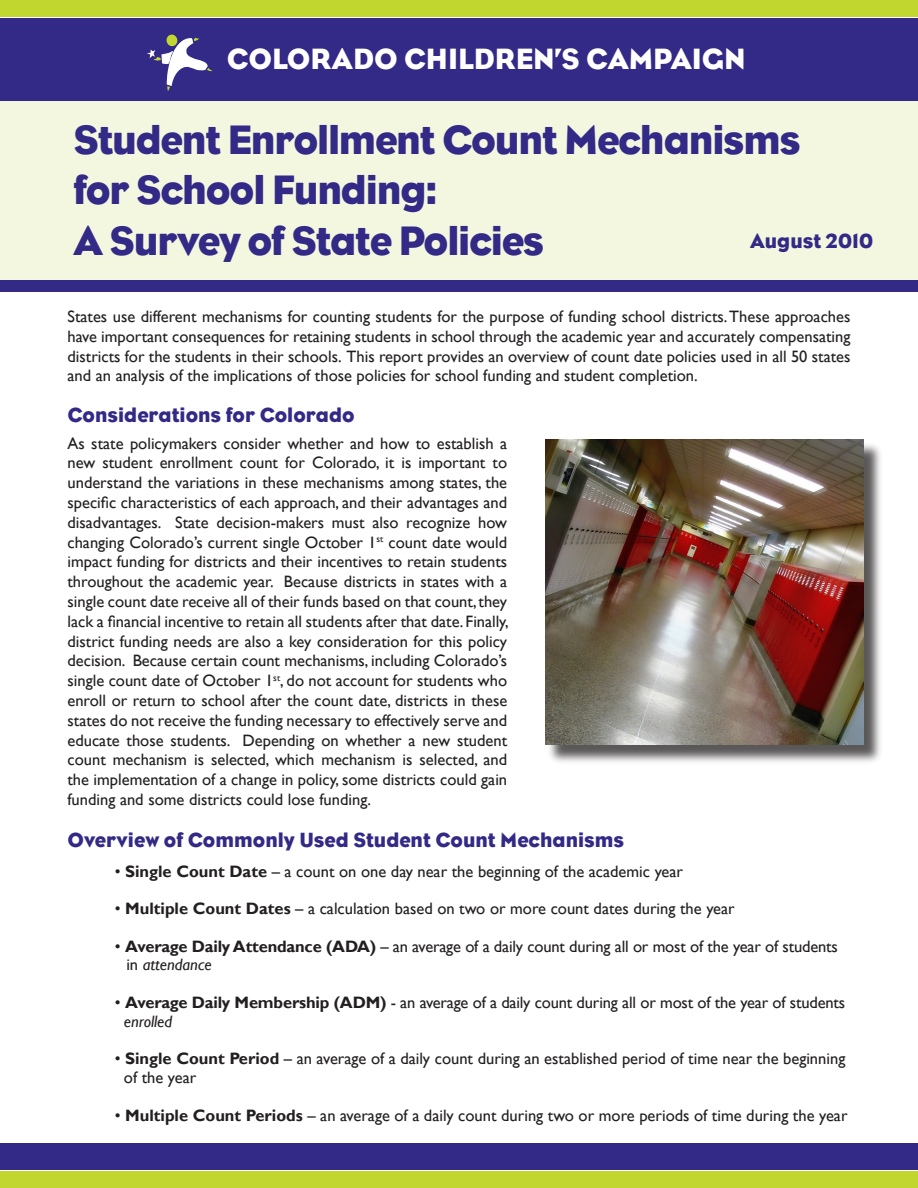
<style>
.page{position:relative;width:918px;height:1188px;background:#fff}
.page>*{position:absolute;margin:0;border:0;box-sizing:border-box;transform-origin:0 0}
.t1{font:42px "Eagle";letter-spacing:-.03em;color:#332986}
.t2{font:30px "Eagle";color:#fff}
.t3{font:21px "Eagle";color:#332986}
.t4{font:16.5px/19.8px "Gill Sans";color:#231f20}
.s1{font-weight:700}
.s2{font-style:italic}
</style>
<div class="page">
<div style="left:0;top:97px;width:918px;height:190px;background:#f3f7df"></div>
<div style="left:0;top:18px;width:918px;height:82px;background:#332986"></div>
<div style="left:0;top:1171px;width:918px;height:17px;background:#c1d72f"></div>
<svg style="left:147px;top:35px;width:65px;height:56px"></svg>
<div style="left:0;top:0;width:918px;height:17px;background:#c1d72f"></div>
<div style="left:0;top:1143px;width:918px;height:27px;background:#332986"></div>
<div style="left:0;top:280px;width:918px;height:12px;background:#332986"></div>
<div style="left:547px;top:441px;width:337px;height:324px;background:#231f20;opacity:.75"></div>
<img style="left:545px;top:440px;width:319px;height:305px">
<p class="t2" style="left:227px;top:42px;width:520px">COLORADO CHILDREN’S CAMPAIGN</p>
<p class="t1" style="left:74px;top:116px;width:729px">Student Enrollment Count Mechanisms</p>
<p class="t1" style="left:74px;top:166px;width:366px">for School Funding:</p>
<p class="t1" style="left:74px;top:217px;width:472px">A Survey of State Policies</p>
<p class="t3" style="left:750px;top:229px;width:125px">August 2010</p>
<p class="t4" style="left:68px;top:307px;width:784px;text-align:justify">States use different mechanisms for counting students for the purpose of funding school districts. These approaches have important consequences for retaining students in school through the academic year and accurately compensating districts for the students in their schools. This report provides an overview of count date policies used in all 50 states and an analysis of the implications of those policies for school funding and student completion.</p>
<p class="t3" style="left:68px;top:403px;width:289px">Considerations for Colorado</p>
<p class="t4" style="left:68px;top:433px;width:443px;text-align:justify">As state policymakers consider whether and how to establish a new student enrollment count for Colorado, it is important to understand the variations in these mechanisms among states, the specific characteristics of each approach, and their advantages and disadvantages. State decision-makers must also recognize how changing Colorado’s current single October 1<sup>st</sup> count date would impact funding for districts and their incentives to retain students throughout the academic year. Because districts in states with a single count date receive all of their funds based on that count, they lack a financial incentive to retain all students after that date. Finally, district funding needs are also a key consideration for this policy decision. Because certain count mechanisms, including Colorado’s single count date of October 1<sup>st</sup>, do not account for students who enroll or return to school after the count date, districts in these states do not receive the funding necessary to effectively serve and educate those students. Depending on whether a new student count mechanism is selected, which mechanism is selected, and the implementation of a change in policy, some districts could gain funding and some districts could lose funding.</p>
<p class="t3" style="left:68px;top:828px;width:558px">Overview of Commonly Used Student Count Mechanisms</p>
<p class="t4" style="left:115px;top:861px;width:570px">• <span class="s1">Single Count Date</span> – a count on one day near the beginning of the academic year</p>
<p class="t4" style="left:115px;top:899px;width:621px">• <span class="s1">Multiple Count Dates</span> – a calculation based on two or more count dates during the year</p>
<p class="t4" style="left:126px;top:937px;width:713px;line-height:18.8px;text-indent:-12px">• <span class="s1">Average Daily Attendance (ADA)</span> – an average of a daily count during all or most of the year of students in <span class="s2">attendance</span></p>
<p class="t4" style="left:124px;top:993px;width:723px;line-height:18.8px;text-indent:-9px">• <span class="s1">Average Daily Membership (ADM)</span> - an average of a daily count during all or most of the year of students <span class="s2">enrolled</span></p>
<p class="t4" style="left:124px;top:1050px;width:723px;line-height:18.8px;text-indent:-9px">• <span class="s1">Single Count Period</span> – an average of a daily count during an established period of time near the beginning of the year</p>
<p class="t4" style="left:115px;top:1106px;width:734px">• <span class="s1">Multiple Count Periods</span> – an average of a daily count during two or more periods of time during the year</p>
</div>
